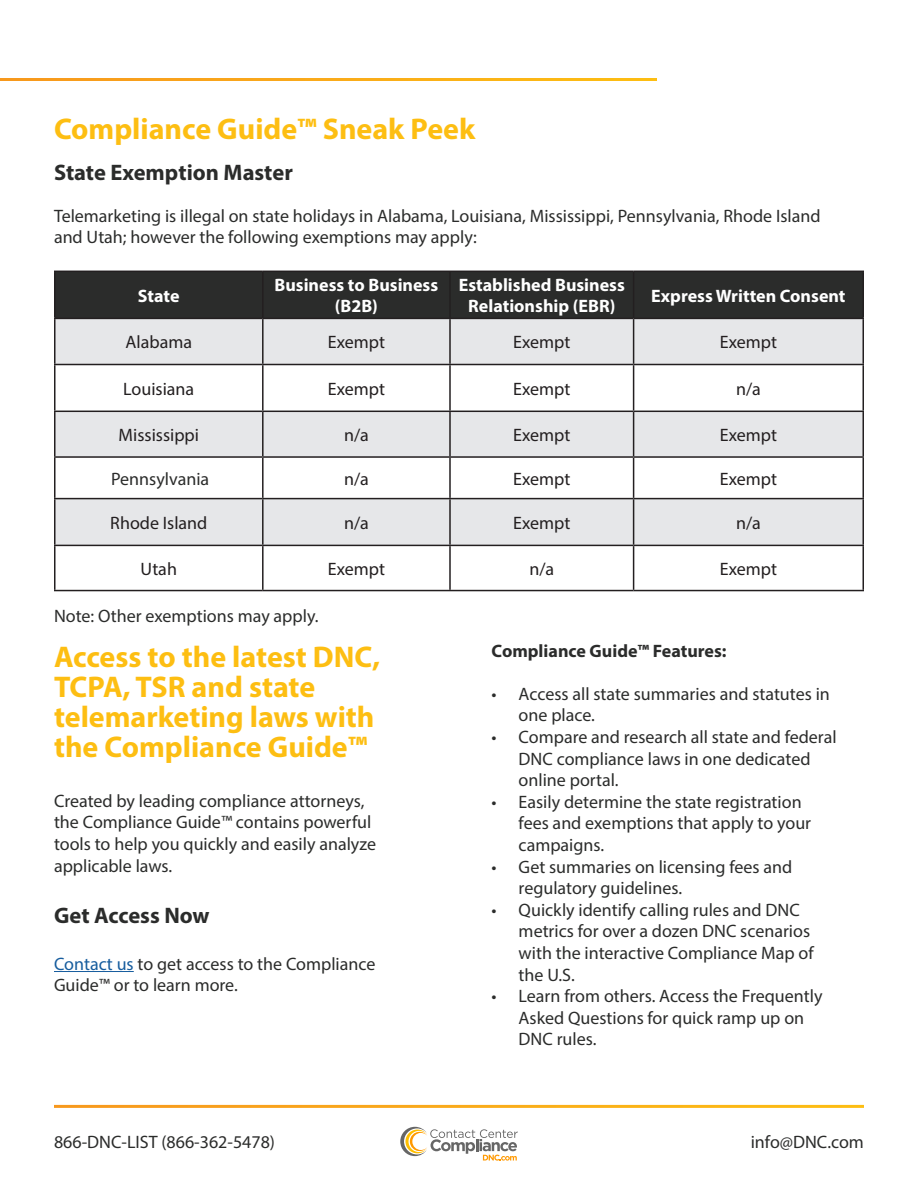
<style>
.page{position:relative;width:918px;height:1188px;background:#fff}
.page>*{position:absolute;margin:0;border:0;box-sizing:border-box;transform-origin:0 0}
.t1{font:700 30px/30px "Myriad Pro";color:#fdbe12}
.t2{font:700 22.5px "Myriad Pro";color:#2b2c2b}
.t3{font:18px/21.6px "Myriad Pro";color:#2b2c2b}
.t4{font:18px "Myriad Pro";color:#231f20}
.t5{font:700 18px/21.6px "Myriad Pro";color:#fff;text-align:center}
.t6{font:700 18px "Myriad Pro";color:#2b2c2b}
.s1{color:#175d9e}
</style>
<div class="page">
<svg style="left:400px;top:1127px;width:118px;height:34px"></svg>
<hr style="left:54px;top:971px;width:80px;height:1px;background:#175d9e">
<div style="left:56px;top:272px;width:806px;height:46px;background:#2b2c2b"></div>
<svg style="left:56px;top:319px;width:806px;height:226px;fill:#e6e7e9"></svg>
<hr style="left:54px;top:271px;width:209px;height:1px;background:#231f20">
<hr style="left:54px;top:272px;width:2px;height:46px;background:#231f20">
<hr style="left:263px;top:271px;width:187px;height:1px;background:#231f20">
<hr style="left:262px;top:272px;width:2px;height:46px;background:#231f20">
<hr style="left:450px;top:271px;width:184px;height:1px;background:#231f20">
<hr style="left:449px;top:272px;width:2px;height:46px;background:#231f20">
<hr style="left:634px;top:271px;width:230px;height:1px;background:#231f20">
<hr style="left:633px;top:272px;width:1px;height:46px;background:#231f20">
<hr style="left:862px;top:272px;width:2px;height:46px;background:#231f20">
<hr style="left:54px;top:318px;width:209px;height:1px;background:#231f20">
<hr style="left:54px;top:319px;width:2px;height:45px;background:#231f20">
<hr style="left:263px;top:318px;width:187px;height:1px;background:#231f20">
<hr style="left:262px;top:319px;width:2px;height:45px;background:#231f20">
<hr style="left:450px;top:318px;width:184px;height:1px;background:#231f20">
<hr style="left:449px;top:319px;width:2px;height:45px;background:#231f20">
<hr style="left:634px;top:318px;width:230px;height:1px;background:#231f20">
<hr style="left:633px;top:319px;width:1px;height:45px;background:#231f20">
<hr style="left:862px;top:319px;width:2px;height:45px;background:#231f20">
<hr style="left:54px;top:364px;width:209px;height:1px;background:#231f20">
<hr style="left:54px;top:365px;width:2px;height:46px;background:#231f20">
<hr style="left:263px;top:364px;width:187px;height:1px;background:#231f20">
<hr style="left:262px;top:365px;width:2px;height:46px;background:#231f20">
<hr style="left:450px;top:364px;width:184px;height:1px;background:#231f20">
<hr style="left:449px;top:365px;width:2px;height:46px;background:#231f20">
<hr style="left:634px;top:364px;width:230px;height:1px;background:#231f20">
<hr style="left:633px;top:365px;width:1px;height:46px;background:#231f20">
<hr style="left:862px;top:365px;width:2px;height:46px;background:#231f20">
<hr style="left:54px;top:411px;width:209px;height:1px;background:#231f20">
<hr style="left:54px;top:412px;width:2px;height:44px;background:#231f20">
<hr style="left:263px;top:411px;width:187px;height:1px;background:#231f20">
<hr style="left:262px;top:412px;width:2px;height:44px;background:#231f20">
<hr style="left:450px;top:411px;width:184px;height:1px;background:#231f20">
<hr style="left:449px;top:412px;width:2px;height:44px;background:#231f20">
<hr style="left:634px;top:411px;width:230px;height:1px;background:#231f20">
<hr style="left:633px;top:412px;width:1px;height:44px;background:#231f20">
<hr style="left:862px;top:412px;width:2px;height:44px;background:#231f20">
<hr style="left:54px;top:456px;width:209px;height:2px;background:#231f20">
<hr style="left:54px;top:458px;width:2px;height:40px;background:#231f20">
<hr style="left:263px;top:456px;width:187px;height:2px;background:#231f20">
<hr style="left:262px;top:458px;width:2px;height:40px;background:#231f20">
<hr style="left:450px;top:456px;width:184px;height:2px;background:#231f20">
<hr style="left:449px;top:458px;width:2px;height:40px;background:#231f20">
<hr style="left:634px;top:456px;width:230px;height:2px;background:#231f20">
<hr style="left:633px;top:458px;width:1px;height:40px;background:#231f20">
<hr style="left:862px;top:458px;width:2px;height:40px;background:#231f20">
<hr style="left:54px;top:498px;width:209px;height:1px;background:#231f20">
<hr style="left:54px;top:499px;width:2px;height:46px;background:#231f20">
<hr style="left:263px;top:498px;width:187px;height:1px;background:#231f20">
<hr style="left:262px;top:499px;width:2px;height:46px;background:#231f20">
<hr style="left:450px;top:498px;width:184px;height:1px;background:#231f20">
<hr style="left:449px;top:499px;width:2px;height:46px;background:#231f20">
<hr style="left:634px;top:498px;width:230px;height:1px;background:#231f20">
<hr style="left:633px;top:499px;width:1px;height:46px;background:#231f20">
<hr style="left:862px;top:499px;width:2px;height:46px;background:#231f20">
<hr style="left:54px;top:545px;width:209px;height:1px;background:#231f20">
<hr style="left:54px;top:546px;width:2px;height:44px;background:#231f20">
<hr style="left:263px;top:545px;width:187px;height:1px;background:#231f20">
<hr style="left:262px;top:546px;width:2px;height:44px;background:#231f20">
<hr style="left:450px;top:545px;width:184px;height:1px;background:#231f20">
<hr style="left:449px;top:546px;width:2px;height:44px;background:#231f20">
<hr style="left:634px;top:545px;width:230px;height:1px;background:#231f20">
<hr style="left:633px;top:546px;width:1px;height:44px;background:#231f20">
<hr style="left:862px;top:546px;width:2px;height:44px;background:#231f20">
<hr style="left:54px;top:590px;width:209px;height:1px;background:#231f20">
<hr style="left:263px;top:590px;width:187px;height:1px;background:#231f20">
<hr style="left:450px;top:590px;width:184px;height:1px;background:#231f20">
<hr style="left:634px;top:590px;width:230px;height:1px;background:#231f20">
<h1 class="t1" style="left:54px;top:113px;width:423px">Compliance Guide™ Sneak Peek</h1>
<p class="t2" style="left:54px;top:158px;width:240px">State Exemption Master</p>
<p class="t3" style="left:54px;top:205px;width:768px">Telemarketing is illegal on state holidays in Alabama, Louisiana, Mississippi, Pennsylvania, Rhode Island and Utah; however the following exemptions may apply:</p>
<p class="t5" style="left:138px;top:284px;width:43px">State</p>
<p class="t5" style="left:275px;top:273px;width:165px">Business to Business (B2B)</p>
<p class="t5" style="left:459px;top:273px;width:168px">Established Business<br>Relationship (EBR)</p>
<p class="t5" style="left:651px;top:284px;width:196px">Express Written Consent</p>
<p class="t4" style="left:126px;top:331px;width:68px">Alabama</p>
<p class="t4" style="left:328px;top:331px;width:59px">Exempt</p>
<p class="t4" style="left:513px;top:331px;width:59px">Exempt</p>
<p class="t4" style="left:720px;top:331px;width:59px">Exempt</p>
<p class="t4" style="left:123px;top:378px;width:72px">Louisiana</p>
<p class="t4" style="left:328px;top:378px;width:59px">Exempt</p>
<p class="t4" style="left:513px;top:378px;width:59px">Exempt</p>
<p class="t4" style="left:736px;top:378px;width:26px">n/a</p>
<p class="t4" style="left:119px;top:424px;width:82px">Mississippi</p>
<p class="t4" style="left:344px;top:424px;width:26px">n/a</p>
<p class="t4" style="left:513px;top:424px;width:59px">Exempt</p>
<p class="t4" style="left:720px;top:424px;width:59px">Exempt</p>
<p class="t3" style="left:111px;top:467px;width:100px">Pennsylvania</p>
<p class="t4" style="left:344px;top:467px;width:26px">n/a</p>
<p class="t4" style="left:513px;top:467px;width:59px">Exempt</p>
<p class="t4" style="left:720px;top:467px;width:59px">Exempt</p>
<p class="t4" style="left:110px;top:512px;width:99px">Rhode Island</p>
<p class="t4" style="left:344px;top:512px;width:26px">n/a</p>
<p class="t4" style="left:513px;top:512px;width:59px">Exempt</p>
<p class="t4" style="left:736px;top:512px;width:26px">n/a</p>
<p class="t4" style="left:141px;top:558px;width:38px">Utah</p>
<p class="t4" style="left:328px;top:558px;width:59px">Exempt</p>
<p class="t4" style="left:529px;top:558px;width:26px">n/a</p>
<p class="t4" style="left:720px;top:558px;width:59px">Exempt</p>
<p class="t3" style="left:54px;top:605px;width:266px">Note: Other exemptions may apply.</p>
<h1 class="t1" style="left:54px;top:641px;width:328px">Access to the latest DNC,<br>TCPA, TSR and state telemarketing laws with the Compliance Guide™</h1>
<p class="t3" style="left:54px;top:790px;width:324px">Created by leading compliance attorneys, the Compliance Guide™ contains powerful tools to help you quickly and easily analyze applicable laws.</p>
<p class="t2" style="left:54px;top:901px;width:157px">Get Access Now</p>
<p class="t3" style="left:54px;top:953px;width:323px"><span class="s1">Contact us</span> to get access to the Compliance<br>Guide™ or to learn more.</p>
<p class="t6" style="left:492px;top:639px;width:236px">Compliance Guide™ Features:</p>
<p class="t3" style="left:519px;top:683px;width:313px;text-indent:-27px">• Access all state summaries and statutes in one place.</p>
<p class="t3" style="left:519px;top:726px;width:320px;text-indent:-27px">• Compare and research all state and federal<br>DNC compliance laws in one dedicated online portal.</p>
<p class="t3" style="left:519px;top:791px;width:294px;text-indent:-27px">• Easily determine the state registration fees and exemptions that apply to your campaigns.</p>
<p class="t3" style="left:519px;top:855px;width:275px;text-indent:-27px">• Get summaries on licensing fees and regulatory guidelines.</p>
<p class="t3" style="left:519px;top:899px;width:296px;text-indent:-27px">• Quickly identify calling rules and DNC metrics for over a dozen DNC scenarios with the interactive Compliance Map of the U.S.</p>
<p class="t3" style="left:519px;top:985px;width:305px;text-indent:-27px">• Learn from others. Access the Frequently<br>Asked Questions for quick ramp up on<br>DNC rules.</p>
<p class="t3" style="left:54px;top:1130px;width:223px">866-DNC-LIST (866-362-5478)</p>
<p class="t3" style="left:751px;top:1130px;width:115px">info@DNC.com</p>
</div>
